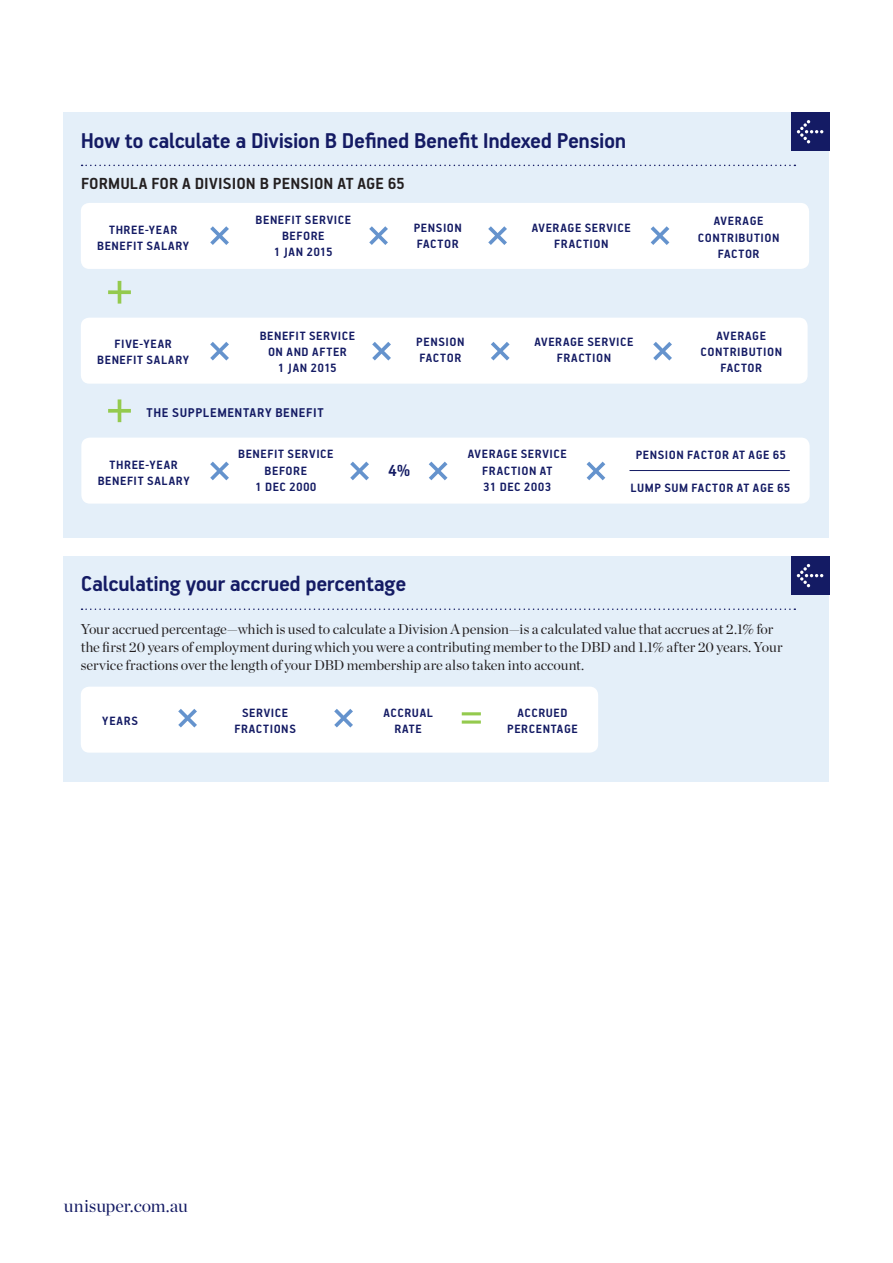
<style>
.page{position:relative;width:893px;height:1263px;background:#fff}
.page>*{position:absolute;margin:0;border:0;box-sizing:border-box;transform-origin:0 0}
.t1{font:700 24px "PF Handbook Pro";letter-spacing:-.015em;color:#141b64}
.t2{font:700 18px "PF Handbook Pro";letter-spacing:.005em;color:#231f20}
.t3{font:18px "Chronicle Display";color:#141b64}
.t4{font:700 18px "PF Handbook Pro";color:#141b64}
.t5{font:14.25px/17.5px "Chronicle Display";letter-spacing:-.005em;color:#231f20}
.t6{font:700 14.25px "PF Handbook Pro";letter-spacing:.04em;color:#141b64}
.t7{font:700 13.5px/16.2px "PF Handbook Pro";letter-spacing:.045em;color:#141b64;text-align:center}
</style>
<div class="page">
<div style="left:64px;top:556px;width:765px;height:226px;background:#e4eff9"></div>
<svg style="left:82px;top:608px;width:713px;height:2px"></svg>
<div style="left:64px;top:113px;width:765px;height:425px;background:#e4eff9"></div>
<svg style="left:82px;top:165px;width:713px;height:1px"></svg>
<div style="left:81px;top:203px;width:728px;height:66px;background:#fff;border-radius:9px"></div>
<div style="left:81px;top:318px;width:727px;height:66px;background:#fff;border-radius:9px"></div>
<svg style="left:210px;top:226px;width:19px;height:19px"></svg>
<svg style="left:210px;top:342px;width:19px;height:18px"></svg>
<svg style="left:369px;top:226px;width:19px;height:19px"></svg>
<svg style="left:108px;top:281px;width:23px;height:23px"></svg>
<svg style="left:108px;top:399px;width:23px;height:23px"></svg>
<svg style="left:372px;top:342px;width:19px;height:18px"></svg>
<svg style="left:488px;top:226px;width:19px;height:19px"></svg>
<div style="left:81px;top:438px;width:729px;height:66px;background:#fff;border-radius:9px"></div>
<svg style="left:210px;top:462px;width:19px;height:18px"></svg>
<svg style="left:350px;top:462px;width:19px;height:18px"></svg>
<svg style="left:429px;top:462px;width:18px;height:18px"></svg>
<hr style="left:629px;top:470px;width:161px;height:1px;background:#141b64">
<div style="left:791px;top:113px;width:38px;height:38px;background:#141b64"></div>
<svg style="left:797px;top:120px;width:26px;height:23px"></svg>
<svg style="left:651px;top:226px;width:18px;height:19px"></svg>
<div style="left:81px;top:687px;width:517px;height:66px;background:#fff;border-radius:9px"></div>
<svg style="left:178px;top:709px;width:19px;height:18px"></svg>
<svg style="left:334px;top:709px;width:19px;height:18px"></svg>
<div style="left:791px;top:556px;width:38px;height:39px;background:#141b64"></div>
<svg style="left:797px;top:564px;width:26px;height:23px"></svg>
<svg style="left:491px;top:342px;width:19px;height:18px"></svg>
<svg style="left:653px;top:342px;width:19px;height:18px"></svg>
<svg style="left:587px;top:462px;width:18px;height:18px"></svg>
<hr style="left:462px;top:712px;width:19px;height:3px;background:#94ca4e">
<svg style="left:462px;top:720px;width:19px;height:4px"></svg>
<h1 class="t1" style="left:81px;top:126px;width:547px">How to calculate a Division B Defined Benefit Indexed Pension</h1>
<h2 class="t2" style="left:81px;top:173px;width:326px">FORMULA FOR A DIVISION B PENSION AT AGE 65</h2>
<p class="t7" style="left:414px;top:219px;width:50px;text-align:left">PENSION<br>FACTOR</p>
<p class="t7" style="left:256px;top:211px;width:97px">BENEFIT SERVICE<br>BEFORE<br>1 JAN 2015</p>
<p class="t7" style="left:532px;top:219px;width:100px">AVERAGE SERVICE<br>FRACTION</p>
<p class="t7" style="left:698px;top:213px;width:83px">AVERAGE<br>CONTRIBUTION<br>FACTOR</p>
<p class="t7" style="left:97px;top:221px;width:93px">THREE-YEAR<br>BENEFIT SALARY</p>
<p class="t7" style="left:97px;top:335px;width:93px">FIVE-YEAR<br>BENEFIT SALARY</p>
<p class="t7" style="left:260px;top:327px;width:97px">BENEFIT SERVICE<br>ON AND AFTER<br>1 JAN 2015</p>
<p class="t6" style="left:147px;top:404px;width:179px">THE SUPPLEMENTARY BENEFIT</p>
<p class="t7" style="left:416px;top:333px;width:50px;text-align:left">PENSION<br>FACTOR</p>
<p class="t7" style="left:534px;top:333px;width:100px">AVERAGE SERVICE<br>FRACTION</p>
<p class="t7" style="left:700px;top:327px;width:83px">AVERAGE<br>CONTRIBUTION<br>FACTOR</p>
<p class="t7" style="left:98px;top:456px;width:93px">THREE-YEAR<br>BENEFIT SALARY</p>
<p class="t7" style="left:238px;top:446px;width:97px">BENEFIT SERVICE<br>BEFORE<br>1 DEC 2000</p>
<p class="t7" style="left:468px;top:446px;width:100px">AVERAGE SERVICE<br>FRACTION AT<br>31 DEC 2003</p>
<p class="t7" style="left:636px;top:446px;width:152px">PENSION FACTOR AT AGE 65</p>
<h2 class="t4" style="left:388px;top:460px;width:24px">4%</h2>
<p class="t7" style="left:630px;top:479px;width:162px">LUMP SUM FACTOR AT AGE 65</p>
<h1 class="t1" style="left:81px;top:569px;width:327px">Calculating your accrued percentage</h1>
<p class="t5" style="left:81px;top:620px;width:703px">Your accrued percentage—which is used to calculate a Division A pension—is a calculated value that accrues at 2.1% for the first 20 years of employment during which you were a contributing member to the DBD and 1.1% after 20 years. Your service fractions over the length of your DBD membership are also taken into account.</p>
<p class="t7" style="left:102px;top:712px;width:37px">YEARS</p>
<p class="t7" style="left:234px;top:704px;width:63px">SERVICE<br>FRACTIONS</p>
<p class="t7" style="left:383px;top:704px;width:51px">ACCRUAL<br>RATE</p>
<p class="t7" style="left:507px;top:704px;width:72px">ACCRUED<br>PERCENTAGE</p>
<h2 class="t3" style="left:64px;top:1192px;width:126px">unisuper.com.au</h2>
</div>
